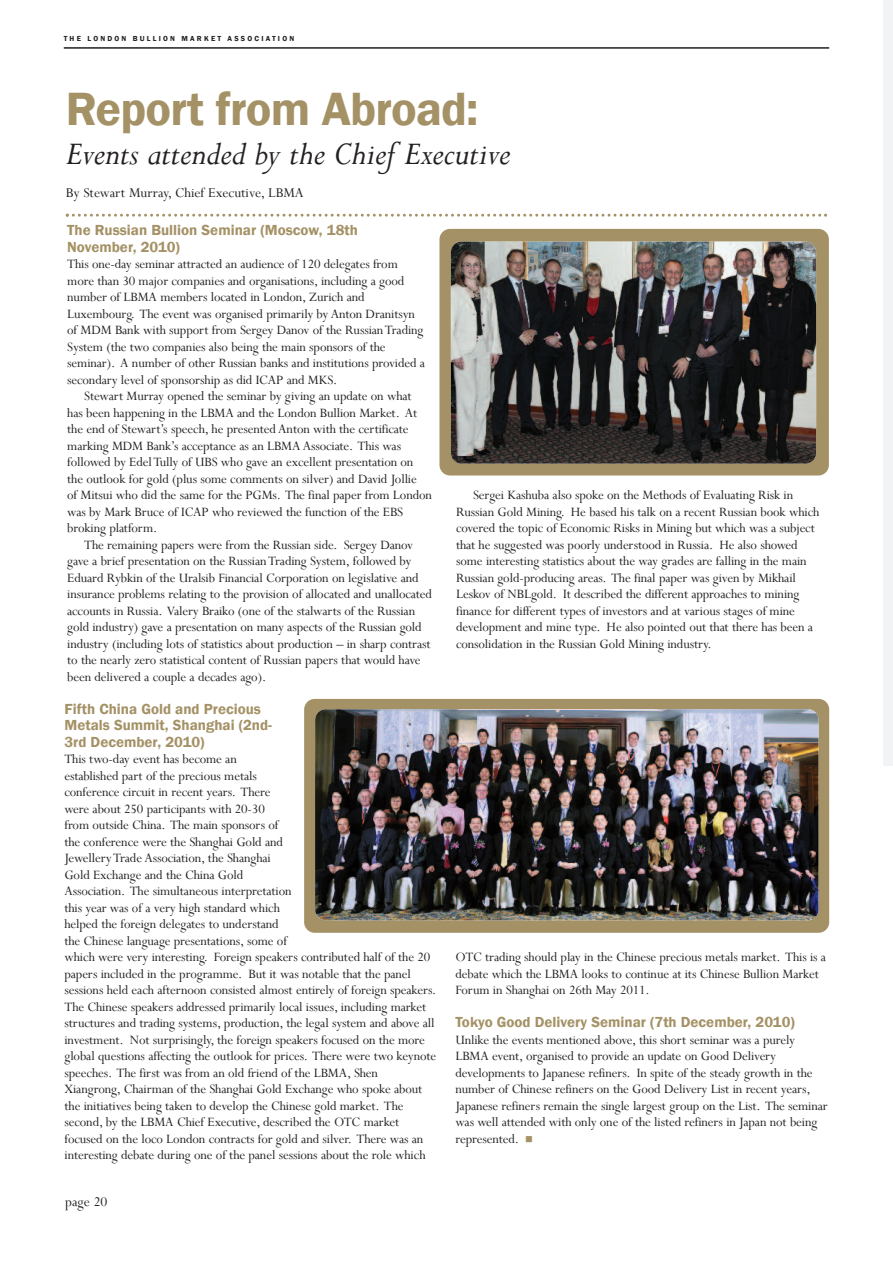
<style>
.page{position:relative;width:893px;height:1263px;background:#fff}
.page>*{position:absolute;margin:0;border:0;box-sizing:border-box;transform-origin:0 0}
.t1{font:600 48px "Franklin Gothic";letter-spacing:-.015em;color:#a49165}
.t2{font:italic 36px "Perpetua";color:#231f20}
.t3{font:600 15px/16.5px "Franklin Gothic";color:#a49165}
.t4{font:15px "Perpetua";color:#231f20}
.t5{font:14.25px/16.5px "Perpetua";letter-spacing:-.01em;color:#231f20}
.t6{font:600 7.5px "Franklin Gothic";letter-spacing:.295em;color:#231f20}
.s1{color:#a49165}
</style>
<div class="page">
<div style="left:884px;top:0;width:9px;height:765px;background:#f2f3f4"></div>
<div style="left:304px;top:699px;width:525px;height:234px;background:#a49165;border-radius:11px"></div>
<hr style="left:64px;top:47px;width:765px;height:2px;background:#231f20">
<svg style="left:66px;top:214px;width:761px;height:3px"></svg>
<img style="left:315px;top:709px;width:503px;height:211px;border-radius:11px">
<div style="left:439px;top:229px;width:390px;height:246px;background:#a49165;border-radius:11px"></div>
<img style="left:451px;top:242px;width:365px;height:222px;border-radius:11px">
<p class="t6" style="left:64px;top:34px;width:232px">THE LONDON BULLION MARKET ASSOCIATION</p>
<h1 class="t1" style="left:66px;top:81px;width:414px">Report from Abroad:</h1>
<h2 class="t2" style="left:66px;top:134px;width:446px">Events attended by the Chief Executive</h2>
<p class="t4" style="left:66px;top:184px;width:240px">By Stewart Murray, Chief Executive, LBMA</p>
<p class="t3" style="left:67px;top:222px;width:292px">The Russian Bullion Seminar (Moscow, 18th<br>November, 2010)</p>
<p class="t5" style="left:67px;top:256px;width:359px">This one-day seminar attracted an audience of 120 delegates from more than 30 major companies and organisations, including a good number of LBMA members located in London, Zurich and Luxembourg. The event was organised primarily by Anton Dranitsyn of MDM Bank with support from Sergey Danov of the RussianTrading System (the two companies also being the main sponsors of the seminar). A number of other Russian banks and institutions provided a secondary level of sponsorship as did ICAP and MKS.</p>
<p class="t5" style="left:67px;top:388px;width:366px;text-indent:17px">Stewart Murray opened the seminar by giving an update on what<br>has been happening in the LBMA and the London Bullion Market. At the end of Stewart’s speech, he presented Anton with the certificate marking MDM Bank’s acceptance as an LBMA Associate. This was followed by EdelTully of UBS who gave an excellent presentation on the outlook for gold (plus some comments on silver) and David Jollie<br>of Mitsui who did the same for the PGMs. The final paper from London was by Mark Bruce of ICAP who reviewed the function of the EBS broking platform.</p>
<p class="t5" style="left:67px;top:537px;width:366px;text-indent:17px">The remaining papers were from the Russian side. Sergey Danov gave a brief presentation on the RussianTrading System, followed by Eduard Rybkin of the Uralsib Financial Corporation on legislative and insurance problems relating to the provision of allocated and unallocated accounts in Russia. Valery Braiko (one of the stalwarts of the Russian gold industry) gave a presentation on many aspects of the Russian gold industry (including lots of statistics about production – in sharp contrast to the nearly zero statistical content of Russian papers that would have been delivered a couple a decades ago).</p>
<p class="t3" style="left:64px;top:700px;width:209px">Fifth China Gold and Precious<br>Metals Summit, Shanghai (2nd-<br>3rd December, 2010)</p>
<p class="t5" style="left:64px;top:751px;width:373px">This two-day event has become an<br>established part of the precious metals<br>conference circuit in recent years. There<br>were about 250 participants with 20-30<br>from outside China. The main sponsors of<br>the conference were the Shanghai Gold and<br>JewelleryTrade Association, the Shanghai<br>Gold Exchange and the China Gold<br>Association. The simultaneous interpretation<br>this year was of a very high standard which<br>helped the foreign delegates to understand<br>the Chinese language presentations, some of<br>which were very interesting. Foreign speakers contributed half of the 20 papers included in the programme. But it was notable that the panel sessions held each afternoon consisted almost entirely of foreign speakers.<br>The Chinese speakers addressed primarily local issues, including market structures and trading systems, production, the legal system and above all investment. Not surprisingly, the foreign speakers focused on the more global questions affecting the outlook for prices. There were two keynote speeches. The first was from an old friend of the LBMA, Shen Xiangrong, Chairman of the Shanghai Gold Exchange who spoke about the initiatives being taken to develop the Chinese gold market. The second, by the LBMA Chief Executive, described the OTC market focused on the loco London contracts for gold and silver. There was an interesting debate during one of the panel sessions about the role which</p>
<p class="t4" style="left:65px;top:1193px;width:44px">page 20</p>
<p class="t5" style="left:456px;top:487px;width:365px;text-indent:17px">Sergei Kashuba also spoke on the Methods of Evaluating Risk in Russian Gold Mining. He based his talk on a recent Russian book which covered the topic of Economic Risks in Mining but which was a subject that he suggested was poorly understood in Russia. He also showed some interesting statistics about the way grades are falling in the main Russian gold-producing areas. The final paper was given by Mikhail Leskov of NBLgold. It described the different approaches to mining finance for different types of investors and at various stages of mine development and mine type. He also pointed out that there has been a consolidation in the Russian Gold Mining industry.</p>
<p class="t5" style="left:456px;top:949px;width:372px">OTC trading should play in the Chinese precious metals market. This is a debate which the LBMA looks to continue at its Chinese Bullion Market<br>Forum in Shanghai on 26th May 2011.</p>
<p class="t3" style="left:455px;top:1014px;width:341px">Tokyo Good Delivery Seminar (7th December, 2010)</p>
<p class="t5" style="left:455px;top:1032px;width:374px">Unlike the events mentioned above, this short seminar was a purely LBMA event, organised to provide an update on Good Delivery developments to Japanese refiners. In spite of the steady growth in the number of Chinese refiners on the Good Delivery List in recent years, Japanese refiners remain the single largest group on the List. The seminar was well attended with only one of the listed refiners in Japan not being represented. <span class="s1">■</span></p>
</div>
